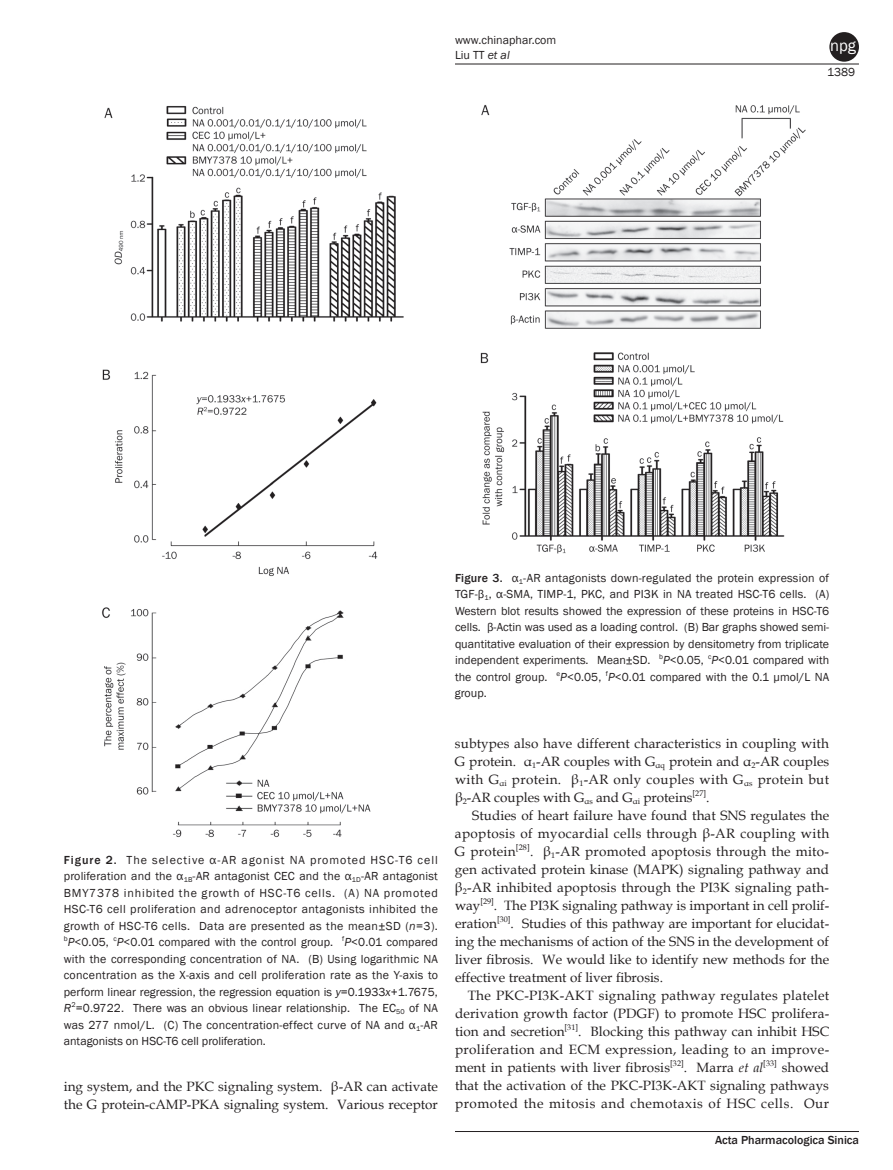
<style>
.page{position:relative;width:893px;height:1170px;background:#fff}
.page>*{position:absolute;margin:0;border:0;box-sizing:border-box;transform-origin:0 0}
.t1{font:16.5px "Franklin Gothic";color:#fff}
.t2{font:13.5px/18px "Book Antiqua";color:#231f20;text-align:justify}
.t3{font:12px/16.5px "Franklin Gothic";color:#231f20;text-align:justify}
.t4{font:500 12px "Franklin Gothic";color:#231f20}
.s1{font-style:italic}
.s2{font-weight:500}
</style>
<div class="page">
<hr style="left:455px;top:64px;width:404px;height:1px;background:#231f20">
<hr style="left:455px;top:1131px;width:404px;height:1px;background:#231f20">
<div style="left:829px;top:32px;width:30px;height:30px;background:#231f20;border-radius:50%"></div>
<img style="left:102px;top:106px;width:302px;height:732px">
<img style="left:480px;top:104px;width:326px;height:450px">
<p class="t3" style="left:455px;top:32px;width:103px;line-height:15px">www.chinaphar.com<br>Liu TT <span class="s1">et al</span></p>
<p class="t1" style="left:830px;top:35px;width:27px">npg</p>
<p class="t3" style="left:827px;top:64px;width:30px">1389</p>
<p class="t3" style="left:64px;top:851px;width:376px"><span class="s2">Figure 2.</span> The selective α-AR agonist NA promoted HSC-T6 cell proliferation and the α<sub>1B</sub>-AR antagonist CEC and the α<sub>1D</sub>-AR antagonist BMY7378 inhibited the growth of HSC-T6 cells. (A) NA promoted HSC-T6 cell proliferation and adrenoceptor antagonists inhibited the growth of HSC-T6 cells. Data are presented as the mean±SD (<span class="s1">n</span>=3). <sup>b</sup><span class="s1">P</span>&lt;0.05, <sup>c</sup><span class="s1">P</span>&lt;0.01 compared with the control group. <sup>f</sup><span class="s1">P</span>&lt;0.01 compared with the corresponding concentration of NA. (B) Using logarithmic NA concentration as the X-axis and cell proliferation rate as the Y-axis to perform linear regression, the regression equation is <span class="s1">y</span>=0.1933<span class="s1">x</span>+1.7675, <span class="s1">R</span><sup>2</sup>=0.9722. There was an obvious linear relationship. The EC<sub>50</sub> of NA was 277 nmol/L. (C) The concentration-effect curve of NA and α<sub>1</sub>-AR antagonists on HSC-T6 cell proliferation.</p>
<p class="t2" style="left:64px;top:1076px;width:376px">ing system, and the PKC signaling system. β-AR can activate the G protein-cAMP-PKA signaling system. Various receptor</p>
<p class="t3" style="left:455px;top:570px;width:376px"><span class="s2">Figure 3.</span> α<sub>1</sub>-AR antagonists down-regulated the protein expression of TGF-β<sub>1</sub>, α-SMA, TIMP-1, PKC, and PI3K in NA treated HSC-T6 cells. (A)<br>Western blot results showed the expression of these proteins in HSC-T6 cells. β-Actin was used as a loading control. (B) Bar graphs showed semi&shy;quantitative evaluation of their expression by densitometry from triplicate independent experiments. Mean±SD. <sup>b</sup><span class="s1">P</span>&lt;0.05, <sup>c</sup><span class="s1">P</span>&lt;0.01 compared with the control group. <sup>e</sup><span class="s1">P</span>&lt;0.05, <sup>f</sup><span class="s1">P</span>&lt;0.01 compared with the 0.1 μmol/L NA group.</p>
<p class="t2" style="left:455px;top:734px;width:376px">subtypes also have different characteristics in coupling with G protein. α<sub>1</sub>-AR couples with G<sub>αq</sub> protein and α<sub>2</sub>-AR couples with G<sub>αi</sub> protein. β<sub>1</sub>-AR only couples with G<sub>αs</sub> protein but β<sub>2</sub>-AR couples with G<sub>αs</sub> and G<sub>αi</sub> proteins<sup>[27]</sup>.</p>
<p class="t2" style="left:455px;top:806px;width:376px;text-indent:17px">Studies of heart failure have found that SNS regulates the apoptosis of myocardial cells through β-AR coupling with G protein<sup>[28]</sup>. β<sub>1</sub>-AR promoted apoptosis through the mito&shy;gen activated protein kinase (MAPK) signaling pathway and β<sub>2</sub>-AR inhibited apoptosis through the PI3K signaling path&shy;way<sup>[29]</sup>. The PI3K signaling pathway is important in cell prolif&shy;eration<sup>[30]</sup>. Studies of this pathway are important for elucidat&shy;ing the mechanisms of action of the SNS in the development of liver fibrosis. We would like to identify new methods for the effective treatment of liver fibrosis.</p>
<p class="t2" style="left:455px;top:986px;width:376px;text-indent:13px">The PKC-PI3K-AKT signaling pathway regulates platelet derivation growth factor (PDGF) to promote HSC prolifera&shy;tion and secretion<sup>[31]</sup>. Blocking this pathway can inhibit HSC proliferation and ECM expression, leading to an improve&shy;ment in patients with liver fibrosis<sup>[32]</sup>. Marra <span class="s1">et al</span><sup>[33]</sup> showed that the activation of the PKC-PI3K-AKT signaling pathways promoted the mitosis and chemotaxis of HSC cells. Our</p>
<p class="t4" style="left:715px;top:1132px;width:145px">Acta Pharmacologica Sinica</p>
</div>
